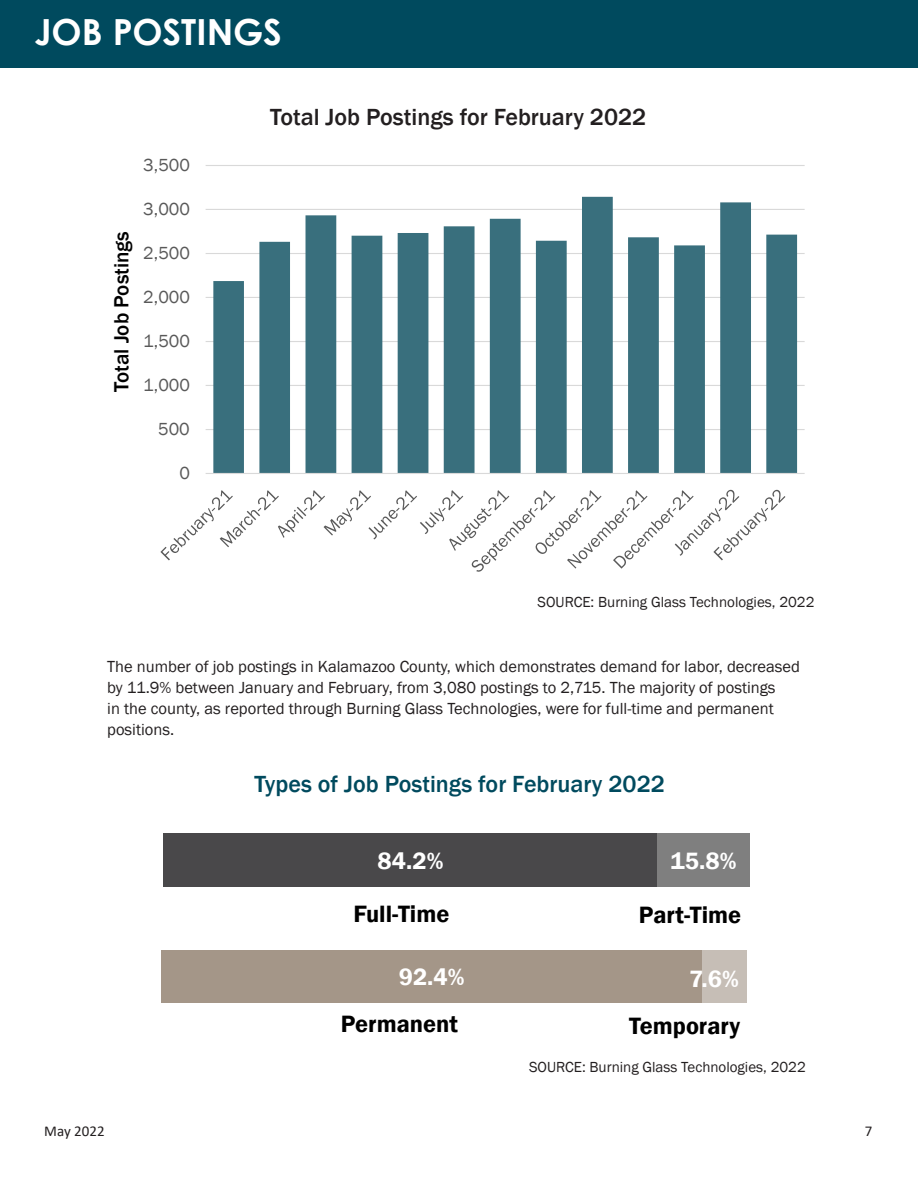
<style>
.page{position:relative;width:918px;height:1188px;background:#fff}
.page>*{position:absolute;margin:0;border:0;box-sizing:border-box;transform-origin:0 0}
.t1{font:700 36px "Century Gothic";color:#fff}
.t2{font:600 24.3px "Franklin Gothic";color:#000}
.t3{font:600 24.3px "Franklin Gothic";color:#fff}
.t4{font:500 24px "Franklin Gothic";color:#004a5e}
.t5{font:500 24px "Franklin Gothic";color:#231f20}
.t6{font:500 21px "Franklin Gothic";color:#000}
.t7{font:18px "Franklin Gothic";color:#595959}
.Paragraph_Style_1{font:16.5px/21px "Franklin Gothic";color:#231f20}
.Paragraph_Style_1-2{font:15px "Franklin Gothic";color:#231f20}
.t8{font:15px "Calibri";color:#231f20}
</style>
<div class="page">
<div style="left:0;top:0;width:918px;height:68px;background:#004a5e"></div>
<hr style="left:206px;top:429px;width:599px;height:1px;background:#d9d9d9">
<hr style="left:206px;top:385px;width:599px;height:1px;background:#d9d9d9">
<hr style="left:206px;top:341px;width:599px;height:1px;background:#d9d9d9">
<hr style="left:206px;top:297px;width:599px;height:1px;background:#d9d9d9">
<hr style="left:206px;top:253px;width:599px;height:1px;background:#d9d9d9">
<hr style="left:206px;top:209px;width:599px;height:1px;background:#d9d9d9">
<hr style="left:206px;top:165px;width:599px;height:1px;background:#d9d9d9">
<svg style="left:213px;top:197px;width:584px;height:276px;fill:#396f7d"></svg>
<hr style="left:206px;top:473px;width:599px;height:1px;background:#d9d9d9">
<svg style="left:160px;top:490px;width:625px;height:82px"></svg>
<div style="left:164px;top:834px;width:493px;height:53px;background:#49484a"></div>
<div style="left:657px;top:834px;width:93px;height:53px;background:#7f7f7f"></div>
<div style="left:161px;top:950px;width:541px;height:52px;background:#a49688"></div>
<div style="left:702px;top:950px;width:45px;height:52px;background:#c6beb6"></div>
<p class="t1" style="left:34px;top:5px;width:249px">JOB POSTINGS</p>
<p class="t7" style="left:143px;top:154px;width:48px">3,500</p>
<p class="t6" style="left:108px;top:392px;width:162px;rotate:-90deg">Total Job Postings</p>
<p class="t7" style="left:143px;top:198px;width:48px">3,000</p>
<p class="t7" style="left:143px;top:242px;width:48px">2,500</p>
<p class="t7" style="left:143px;top:286px;width:48px">2,000</p>
<p class="t7" style="left:143px;top:330px;width:48px">1,500</p>
<p class="t7" style="left:143px;top:374px;width:48px">1,000</p>
<p class="t7" style="left:158px;top:418px;width:33px">500</p>
<p class="t7" style="left:179px;top:462px;width:12px">0</p>
<p class="t5" style="left:270px;top:102px;width:377px">Total Job Postings for February 2022</p>
<p class="Paragraph_Style_1-2" style="left:538px;top:593px;width:278px">SOURCE: Burning Glass Technologies, 2022</p>
<p class="Paragraph_Style_1" style="left:107px;top:657px;width:694px">The number of job postings in Kalamazoo County, which demonstrates demand for labor, decreased by 11.9% between January and February, from 3,080 postings to 2,715. The majority of postings<br>in the county, as reported through Burning Glass Technologies, were for full-time and permanent positions.</p>
<p class="t4" style="left:255px;top:770px;width:412px">Types of Job Postings for February 2022</p>
<p class="t3" style="left:377px;top:846px;width:67px">84.2%</p>
<p class="t3" style="left:670px;top:846px;width:67px">15.8%</p>
<p class="t2" style="left:353px;top:899px;width:98px">Full-Time</p>
<p class="t2" style="left:639px;top:900px;width:104px">Part-Time</p>
<p class="t3" style="left:399px;top:962px;width:67px">92.4%</p>
<p class="t3" style="left:689px;top:964px;width:51px">7.6%</p>
<p class="t2" style="left:341px;top:1009px;width:119px">Permanent</p>
<p class="t2" style="left:629px;top:1011px;width:112px">Temporary</p>
<p class="Paragraph_Style_1-2" style="left:529px;top:1057px;width:278px">SOURCE: Burning Glass Technologies, 2022</p>
<p class="t8" style="left:44px;top:1121px;width:62px">May 2022</p>
<p class="t8" style="left:865px;top:1121px;width:9px">7</p>
</div>
